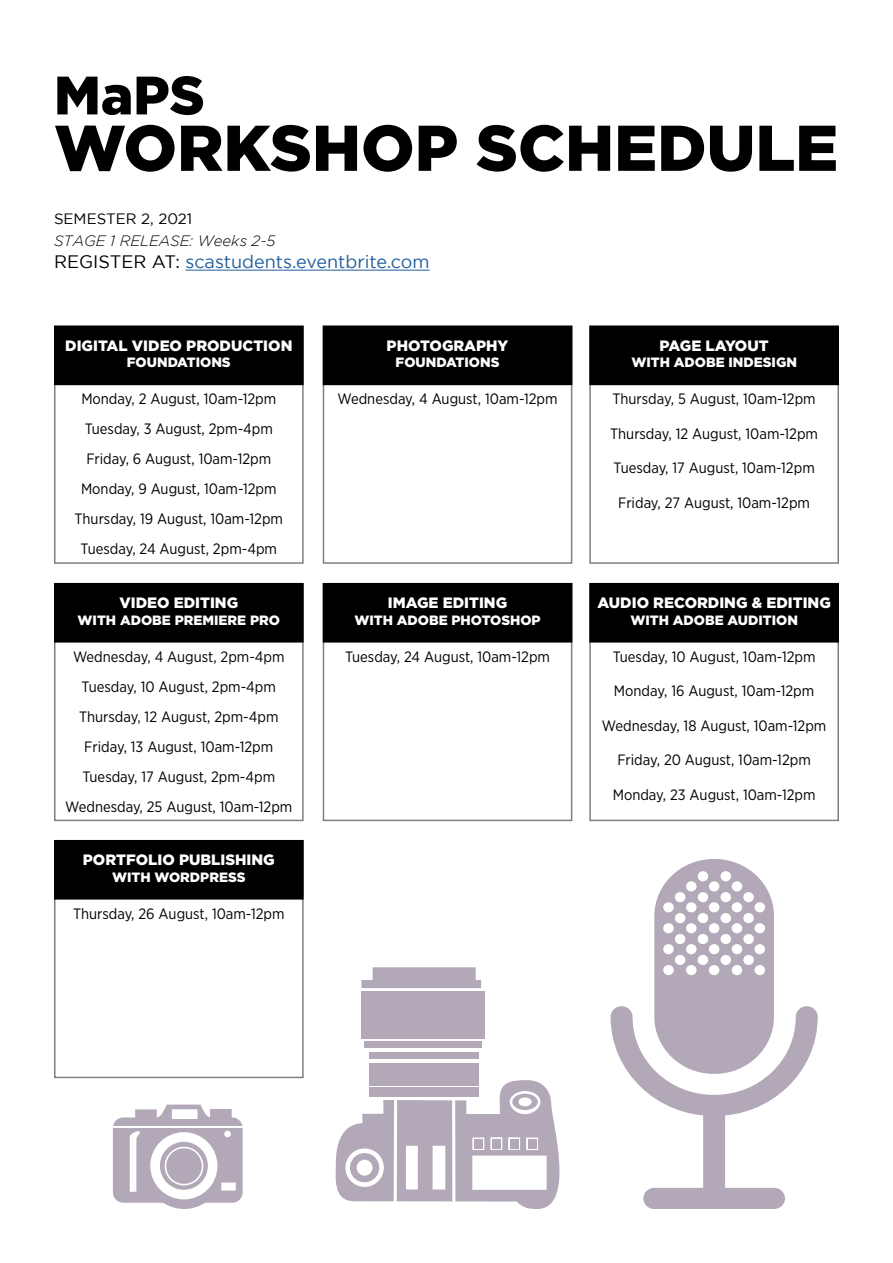
<style>
.page{position:relative;width:893px;height:1263px;background:#fff}
.page>*{position:absolute;margin:0;border:0;box-sizing:border-box;transform-origin:0 0}
.t1{font:900 64.5px "Gotham";color:#000}
.t2{font:900 54px "Gotham";color:#000}
.t3{font:18px "Gotham";color:#215e9e}
.t4{font:15px/30px "Gotham Narrow";color:#000;text-align:center}
.t5{font:900 15px "Gotham";color:#fff}
.t6{font:italic 300 15px "Gotham";color:#000}
.t7{font:15px "Gotham";color:#000}
.t8{font:900 15px "Gotham";letter-spacing:-.025em;color:#fff}
.t9{font:900 13.5px "Gotham";color:#fff}
.s1{color:#000}
</style>
<div class="page">
<div style="left:590px;top:584px;width:248px;height:58px;background:#000"></div>
<div style="left:589px;top:583px;width:250px;height:59px;border:2px solid #000"></div>
<div style="left:323px;top:584px;width:249px;height:58px;background:#000"></div>
<div style="left:323px;top:583px;width:249px;height:59px;border:2px solid #000"></div>
<div style="left:55px;top:584px;width:248px;height:58px;background:#000"></div>
<div style="left:54px;top:583px;width:250px;height:59px;border:2px solid #000"></div>
<hr style="left:185px;top:270px;width:245px;height:1px;background:#215e9e">
<div style="left:55px;top:326px;width:248px;height:58px;background:#000"></div>
<div style="left:54px;top:326px;width:250px;height:59px;border:2px solid #000"></div>
<div style="left:55px;top:841px;width:248px;height:58px;background:#000"></div>
<div style="left:54px;top:840px;width:250px;height:59px;border:2px solid #000"></div>
<div style="left:323px;top:326px;width:249px;height:58px;background:#000"></div>
<div style="left:323px;top:326px;width:249px;height:59px;border:2px solid #000"></div>
<div style="left:590px;top:326px;width:248px;height:58px;background:#000"></div>
<div style="left:589px;top:326px;width:250px;height:59px;border:2px solid #000"></div>
<div style="left:362px;top:991px;width:123px;height:47px;background:#b2a8b7"></div>
<svg style="left:361px;top:967px;width:120px;height:21px;background:#b9b0be"></svg>
<div style="left:365px;top:1041px;width:117px;height:7px;background:#b2a8b7"></div>
<div style="left:370px;top:1052px;width:109px;height:6px;background:#b2a8b7"></div>
<div style="left:370px;top:1063px;width:109px;height:22px;background:#b2a8b7"></div>
<svg style="left:335px;top:1080px;width:225px;height:129px"></svg>
<svg style="left:113px;top:1104px;width:130px;height:105px"></svg>
<div style="left:643px;top:1188px;width:142px;height:21px;background:#b2a8b7;border-radius:11px"></div>
<div style="left:703px;top:1101px;width:22px;height:108px;background:#b2a8b7;border-radius:11px"></div>
<svg style="left:611px;top:859px;width:207px;height:257px"></svg>
<h2 class="t2" style="left:54px;top:64px;width:152px">MaPS</h2>
<h1 class="t1" style="left:54px;top:111px;width:786px">WORKSHOP SCHEDULE</h1>
<p class="t7" style="left:54px;top:210px;width:140px">SEMESTER 2, 2021</p>
<p class="t6" style="left:54px;top:232px;width:223px">STAGE 1 RELEASE: Weeks 2-5</p>
<p class="t3" style="left:54px;top:251px;width:377px"><span class="s1">REGISTER AT:</span> scastudents.eventbrite.com</p>
<p class="t5" style="left:65px;top:337px;width:229px">DIGITAL VIDEO PRODUCTION</p>
<p class="t9" style="left:127px;top:355px;width:105px">FOUNDATIONS</p>
<p class="t4" style="left:75px;top:384px;width:210px">Monday, 2 August, 10am-12pm<br>Tuesday, 3 August, 2pm-4pm<br>Friday, 6 August, 10am-12pm<br>Monday, 9 August, 10am-12pm<br>Thursday, 19 August, 10am-12pm<br>Tuesday, 24 August, 2pm-4pm</p>
<p class="t5" style="left:119px;top:594px;width:120px">VIDEO EDITING</p>
<p class="t9" style="left:78px;top:612px;width:204px">WITH ADOBE PREMIERE PRO</p>
<p class="t4" style="left:65px;top:641px;width:229px">Wednesday, 4 August, 2pm-4pm<br>Tuesday, 10 August, 2pm-4pm<br>Thursday, 12 August, 2pm-4pm<br>Friday, 13 August, 10am-12pm<br>Tuesday, 17 August, 2pm-4pm<br>Wednesday, 25 August, 10am-12pm</p>
<p class="t5" style="left:83px;top:851px;width:193px">PORTFOLIO PUBLISHING</p>
<p class="t9" style="left:112px;top:869px;width:135px">WITH WORDPRESS</p>
<p class="t4" style="left:73px;top:898px;width:213px">Thursday, 26 August, 10am-12pm</p>
<p class="t5" style="left:387px;top:337px;width:123px">PHOTOGRAPHY</p>
<p class="t9" style="left:396px;top:355px;width:105px">FOUNDATIONS</p>
<p class="t4" style="left:337px;top:384px;width:222px">Wednesday, 4 August, 10am-12pm</p>
<p class="t5" style="left:388px;top:594px;width:121px">IMAGE EDITING</p>
<p class="t9" style="left:354px;top:612px;width:188px">WITH ADOBE PHOTOSHOP</p>
<p class="t4" style="left:345px;top:641px;width:206px">Tuesday, 24 August, 10am-12pm</p>
<p class="t8" style="left:660px;top:337px;width:111px">PAGE LAYOUT</p>
<p class="t9" style="left:631px;top:355px;width:167px">WITH ADOBE INDESIGN</p>
<p class="t4" style="left:612px;top:384px;width:205px">Thursday, 5 August, 10am-12pm</p>
<p class="t4" style="left:610px;top:418px;width:209px">Thursday, 12 August, 10am-12pm</p>
<p class="t4" style="left:613px;top:453px;width:203px">Tuesday, 17 August, 10am-12pm</p>
<p class="t4" style="left:618px;top:487px;width:193px">Friday, 27 August, 10am-12pm</p>
<p class="t5" style="left:597px;top:594px;width:235px">AUDIO RECORDING &amp; EDITING</p>
<p class="t9" style="left:630px;top:612px;width:169px">WITH ADOBE AUDITION</p>
<p class="t4" style="left:613px;top:641px;width:204px">Tuesday, 10 August, 10am-12pm</p>
<p class="t4" style="left:614px;top:676px;width:202px">Monday, 16 August, 10am-12pm</p>
<p class="t4" style="left:602px;top:710px;width:226px">Wednesday, 18 August, 10am-12pm</p>
<p class="t4" style="left:617px;top:745px;width:195px">Friday, 20 August, 10am-12pm</p>
<p class="t4" style="left:613px;top:779px;width:204px">Monday, 23 August, 10am-12pm</p>
</div>
